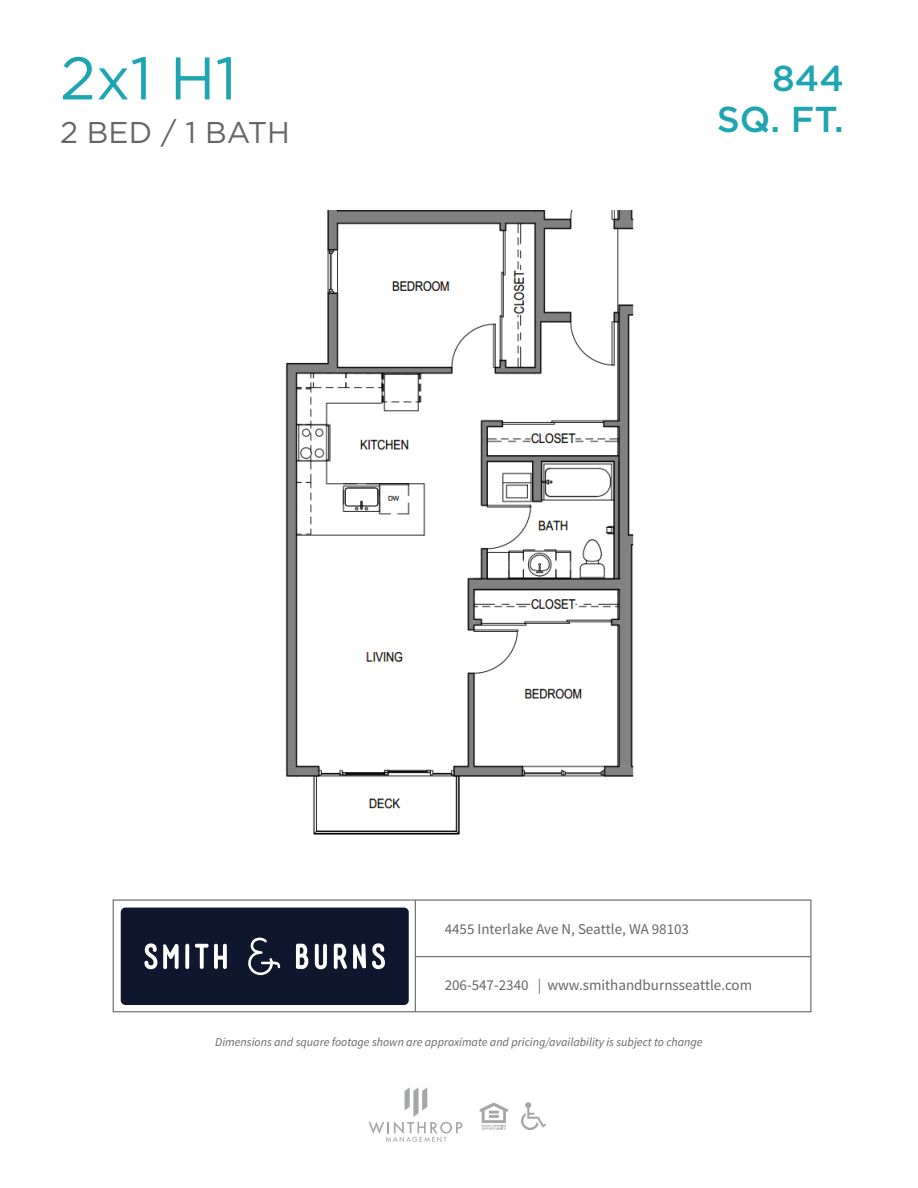
<style>
.page{position:relative;width:918px;height:1188px;background:#fff}
.page>*{position:absolute;margin:0;border:0;box-sizing:border-box;transform-origin:0 0}
.t1{font:60px "Gotham HTF";color:#1da5b2}
.t2{font:500 36px/40.5px "Gotham HTF";color:#1da5b2;text-align:right}
.t3{font:30px "Gotham HTF";color:#666}
.t4{font:15px "Source Sans Pro";color:#666}
.t5{font:italic 12px "Source Sans Pro";color:#666}
</style>
<div class="page">
<hr style="left:415px;top:956px;width:396px;height:1px;background:#666">
<div style="left:113px;top:900px;width:698px;height:113px;border:1px solid #666"></div>
<hr style="left:415px;top:900px;width:1px;height:112px;background:#666">
<svg style="left:121px;top:908px;width:288px;height:97px;background:#21293e"></svg>
<svg style="left:521px;top:1102px;width:25px;height:28px"></svg>
<svg style="left:480px;top:1102px;width:28px;height:28px"></svg>
<svg style="left:369px;top:1087px;width:93px;height:55px"></svg>
<img style="left:285px;top:210px;width:348px;height:625px">
<h1 class="t1" style="left:60px;top:45px;width:178px">2x1 H1</h1>
<h3 class="t3" style="left:60px;top:116px;width:232px">2 BED / 1 BATH</h3>
<h2 class="t2" style="left:717px;top:57px;width:129px">844<br>SQ. FT.</h2>
<p class="t4" style="left:445px;top:920px;width:246px">4455 Interlake Ave N, Seattle, WA 98103</p>
<p class="t4" style="left:445px;top:975px;width:309px">206-547-2340 | www.smithandburnsseattle.com</p>
<p class="t5" style="left:215px;top:1034px;width:489px">Dimensions and square footage shown are approximate and pricing/availability is subject to change</p>
</div>
